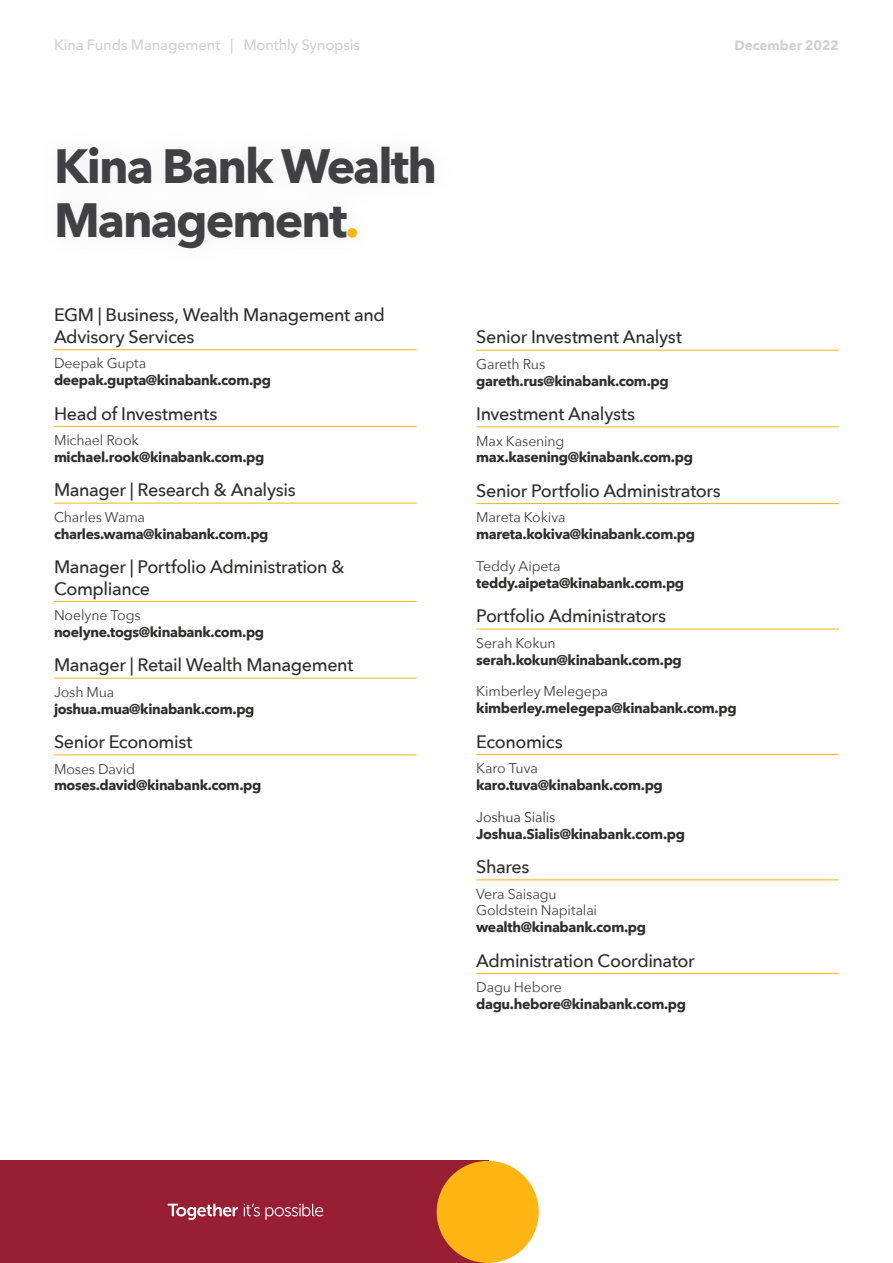
<style>
.page{position:relative;width:893px;height:1263px;background:#fff}
.page>*{position:absolute;margin:0;border:0;box-sizing:border-box;transform-origin:0 0}
.t1{font:700 48px/54px "Avenir Next";letter-spacing:-.04em;color:#414042}
.t2{font:500 18px/21.6px "Avenir Next";letter-spacing:-.025em;color:#2f2f2e}
.t3{font:500 14.85px "Avenir Next";letter-spacing:-.015em;color:#d1d1d1}
.t4{font:700 14.1px "Avenir Next";letter-spacing:-.025em;color:#2f2f2e}
.t5{font:14.1px/17px "Avenir Next";letter-spacing:-.01em;color:#414042}
.t6{font:14.1px "Avenir Next";letter-spacing:-.015em;color:#2f2f2e}
.t7{font:700 13.5px "Avenir Next";letter-spacing:-.005em;color:#d1d1d1}
.s1{color:#ffb512}
</style>
<div class="page">
<div style="left:0;top:1161px;width:481px;height:102px;background:#981e33"></div>
<div style="left:437px;top:1161px;width:102px;height:102px;background:#ffb512;border-radius:50%"></div>
<svg style="left:168px;top:1203px;width:155px;height:17px;background:#b05464"></svg>
<hr style="left:54px;top:349px;width:363px;height:1px;background:#ffb512">
<hr style="left:54px;top:426px;width:363px;height:1px;background:#ffb512">
<hr style="left:54px;top:503px;width:363px;height:1px;background:#ffb512">
<hr style="left:54px;top:601px;width:363px;height:1px;background:#ffb512">
<hr style="left:54px;top:678px;width:363px;height:1px;background:#ffb512">
<hr style="left:54px;top:754px;width:363px;height:1px;background:#ffb512">
<hr style="left:476px;top:350px;width:363px;height:1px;background:#ffb512">
<hr style="left:476px;top:426px;width:363px;height:1px;background:#ffb512">
<hr style="left:476px;top:503px;width:363px;height:1px;background:#ffb512">
<hr style="left:476px;top:629px;width:363px;height:1px;background:#ffb512">
<hr style="left:476px;top:754px;width:363px;height:1px;background:#ffb512">
<hr style="left:476px;top:879px;width:363px;height:1px;background:#ffb512">
<hr style="left:476px;top:973px;width:363px;height:1px;background:#ffb512">
<p class="t3" style="left:54px;top:32px;width:308px">Kina Funds Management | Monthly Synopsis</p>
<p class="t7" style="left:734px;top:33px;width:106px">December 2022</p>
<h1 class="t1" style="left:54px;top:139px;width:385px">Kina Bank Wealth<br>Management<span class="s1">.</span></h1>
<p class="t2" style="left:54px;top:304px;width:332px">EGM | Business, Wealth Management and<br>Advisory Services</p>
<p class="t5" style="left:54px;top:354px;width:94px">Deepak Gupta</p>
<p class="t4" style="left:54px;top:368px;width:219px">deepak.gupta@kinabank.com.pg</p>
<p class="t2" style="left:54px;top:402px;width:165px">Head of Investments</p>
<p class="t5" style="left:54px;top:431px;width:86px">Michael Rook</p>
<p class="t4" style="left:54px;top:445px;width:212px">michael.rook@kinabank.com.pg</p>
<p class="t2" style="left:54px;top:479px;width:243px">Manager | Research &amp; Analysis</p>
<p class="t5" style="left:54px;top:508px;width:93px">Charles Wama</p>
<p class="t4" style="left:54px;top:522px;width:216px">charles.wama@kinabank.com.pg</p>
<p class="t2" style="left:54px;top:555px;width:292px">Manager | Portfolio Administration &amp;<br>Compliance</p>
<p class="t5" style="left:54px;top:606px;width:88px">Noelyne Togs</p>
<p class="t4" style="left:54px;top:620px;width:212px">noelyne.togs@kinabank.com.pg</p>
<p class="t2" style="left:54px;top:654px;width:301px">Manager | Retail Wealth Management</p>
<p class="t5" style="left:54px;top:683px;width:62px">Josh Mua</p>
<p class="t4" style="left:54px;top:697px;width:202px">joshua.mua@kinabank.com.pg</p>
<p class="t2" style="left:54px;top:730px;width:140px">Senior Economist</p>
<p class="t5" style="left:54px;top:759px;width:82px">Moses David</p>
<p class="t4" style="left:54px;top:773px;width:209px">moses.david@kinabank.com.pg</p>
<p class="t2" style="left:476px;top:326px;width:207px">Senior Investment Analyst</p>
<p class="t5" style="left:476px;top:355px;width:71px">Gareth Rus</p>
<p class="t4" style="left:476px;top:369px;width:194px">gareth.rus@kinabank.com.pg</p>
<p class="t2" style="left:476px;top:402px;width:160px">Investment Analysts</p>
<p class="t5" style="left:476px;top:432px;width:90px">Max Kasening</p>
<p class="t4" style="left:476px;top:445px;width:218px">max.kasening@kinabank.com.pg</p>
<p class="t2" style="left:476px;top:479px;width:246px">Senior Portfolio Administrators</p>
<p class="t5" style="left:476px;top:508px;width:91px">Mareta Kokiva</p>
<p class="t4" style="left:476px;top:522px;width:220px">mareta.kokiva@kinabank.com.pg</p>
<p class="t5" style="left:476px;top:557px;width:86px">Teddy Aipeta</p>
<p class="t4" style="left:476px;top:571px;width:209px">teddy.aipeta@kinabank.com.pg</p>
<p class="t2" style="left:476px;top:605px;width:191px">Portfolio Administrators</p>
<p class="t5" style="left:476px;top:634px;width:81px">Serah Kokun</p>
<p class="t4" style="left:476px;top:647px;width:207px">serah.kokun@kinabank.com.pg</p>
<p class="t5" style="left:476px;top:682px;width:133px">Kimberley Melegepa</p>
<p class="t4" style="left:476px;top:696px;width:262px">kimberley.melegepa@kinabank.com.pg</p>
<p class="t2" style="left:476px;top:730px;width:88px">Economics</p>
<p class="t5" style="left:476px;top:759px;width:63px">Karo Tuva</p>
<p class="t4" style="left:476px;top:773px;width:188px">karo.tuva@kinabank.com.pg</p>
<p class="t6" style="left:476px;top:805px;width:81px">Joshua Sialis</p>
<p class="t4" style="left:476px;top:822px;width:210px">Joshua.Sialis@kinabank.com.pg</p>
<p class="t2" style="left:476px;top:855px;width:55px">Shares</p>
<p class="t5" style="left:476px;top:884px;width:122px">Vera Saisagu<br>Goldstein Napitalai</p>
<p class="t4" style="left:476px;top:915px;width:171px">wealth@kinabank.com.pg</p>
<p class="t2" style="left:476px;top:949px;width:220px">Administration Coordinator</p>
<p class="t5" style="left:476px;top:978px;width:87px">Dagu Hebore</p>
<p class="t4" style="left:476px;top:992px;width:211px">dagu.hebore@kinabank.com.pg</p>
</div>
